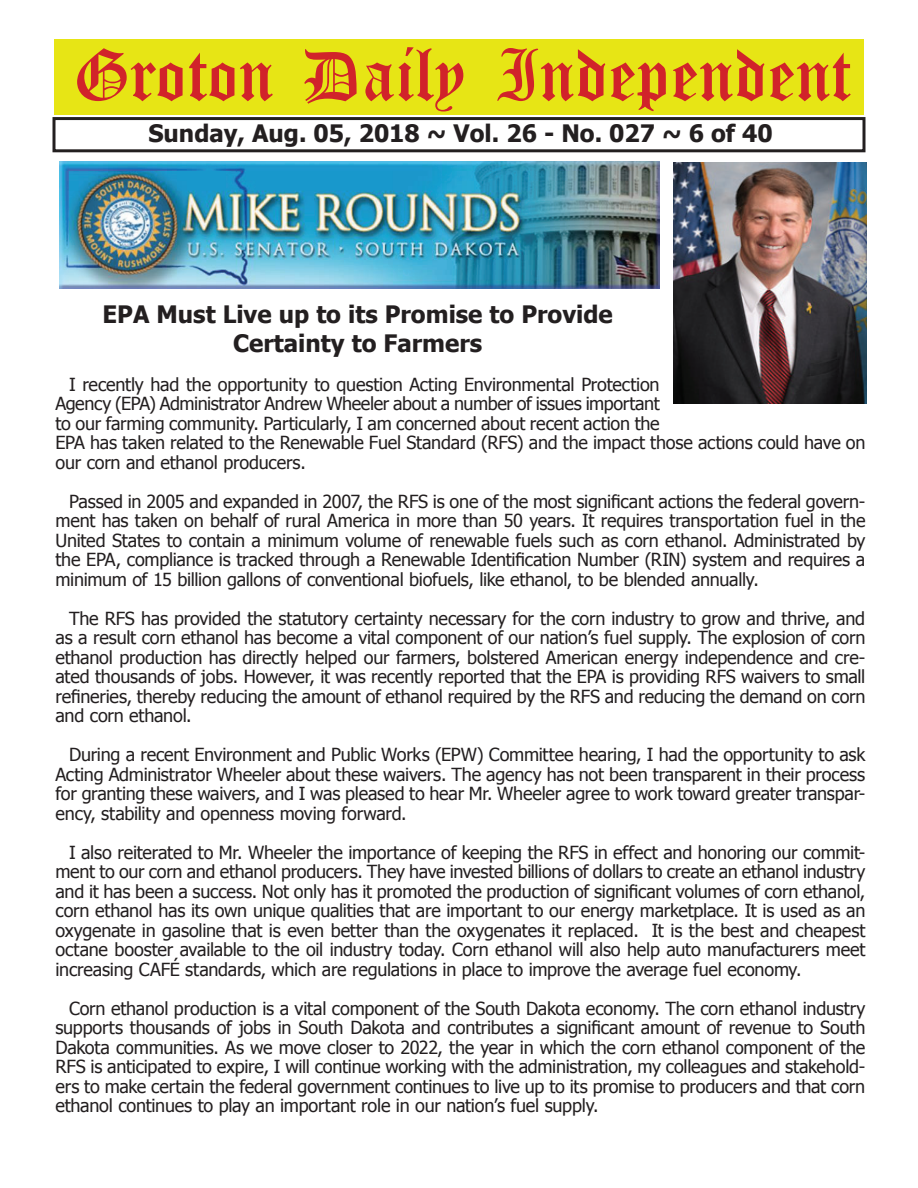
<style>
.page{position:relative;width:918px;height:1188px;background:#fff}
.page>*{position:absolute;margin:0;border:0;box-sizing:border-box;transform-origin:0 0}
.t1{font:54px "Old English Five";color:#d1232a}
.t2{font:700 24px/28.8px "Tahoma";color:#231f20;text-align:center}
.t3{font:18px/19.5px "Tahoma";letter-spacing:-.015em;color:#231f20;text-align:justify}
</style>
<div class="page">
<div style="left:52px;top:117px;width:814px;height:35px;border:3px solid #231f20"></div>
<div style="left:54px;top:40px;width:810px;height:75px;background:#e7e515"></div>
<img style="left:673px;top:162px;width:193px;height:241px">
<img style="left:59px;top:162px;width:601px;height:127px">
<h1 class="t1" style="left:73px;top:50px;width:779px">Groton Daily Independent</h1>
<h2 class="t2" style="left:148px;top:117px;width:626px">Sunday, Aug. 05, 2018 ~ Vol. 26 - No. 027 ~ 6 of 40</h2>
<h2 class="t2" style="left:103px;top:298px;width:512px">EPA Must Live up to its Promise to Provide<br>Certainty to Farmers</h2>
<p class="t3" style="left:56px;top:374px;width:811px;text-align:left;text-indent:14px">I recently had the opportunity to question Acting Environmental Protection<br>Agency (EPA) Administrator Andrew Wheeler about a number of issues important<br>to our farming community. Particularly, I am concerned about recent action the<br>EPA has taken related to the Renewable Fuel Standard (RFS) and the impact those actions could have on our corn and ethanol producers.</p>
<p class="t3" style="left:56px;top:491px;width:812px;text-indent:14px">Passed in 2005 and expanded in 2007, the RFS is one of the most significant actions the federal govern&shy;ment has taken on behalf of rural America in more than 50 years. It requires transportation fuel in the United States to contain a minimum volume of renewable fuels such as corn ethanol. Administrated by the EPA, compliance is tracked through a Renewable Identification Number (RIN) system and requires a minimum of 15 billion gallons of conventional biofuels, like ethanol, to be blended annually.</p>
<p class="t3" style="left:56px;top:608px;width:812px;text-indent:14px">The RFS has provided the statutory certainty necessary for the corn industry to grow and thrive, and as a result corn ethanol has become a vital component of our nation’s fuel supply. The explosion of corn ethanol production has directly helped our farmers, bolstered American energy independence and cre&shy;ated thousands of jobs. However, it was recently reported that the EPA is providing RFS waivers to small refineries, thereby reducing the amount of ethanol required by the RFS and reducing the demand on corn and corn ethanol.</p>
<p class="t3" style="left:56px;top:744px;width:812px;text-indent:14px">During a recent Environment and Public Works (EPW) Committee hearing, I had the opportunity to ask Acting Administrator Wheeler about these waivers. The agency has not been transparent in their process for granting these waivers, and I was pleased to hear Mr. Wheeler agree to work toward greater transpar&shy;ency, stability and openness moving forward.</p>
<p class="t3" style="left:56px;top:841px;width:812px;text-indent:14px">I also reiterated to Mr. Wheeler the importance of keeping the RFS in effect and honoring our commit&shy;ment to our corn and ethanol producers. They have invested billions of dollars to create an ethanol industry and it has been a success. Not only has it promoted the production of significant volumes of corn ethanol, corn ethanol has its own unique qualities that are important to our energy marketplace. It is used as an oxygenate in gasoline that is even better than the oxygenates it replaced. It is the best and cheapest octane booster available to the oil industry today. Corn ethanol will also help auto manufacturers meet increasing CAFÉ standards, which are regulations in place to improve the average fuel economy.</p>
<p class="t3" style="left:56px;top:998px;width:812px;text-indent:14px">Corn ethanol production is a vital component of the South Dakota economy. The corn ethanol industry supports thousands of jobs in South Dakota and contributes a significant amount of revenue to South Dakota communities. As we move closer to 2022, the year in which the corn ethanol component of the RFS is anticipated to expire, I will continue working with the administration, my colleagues and stakehold&shy;ers to make certain the federal government continues to live up to its promise to producers and that corn ethanol continues to play an important role in our nation’s fuel supply.</p>
</div>
